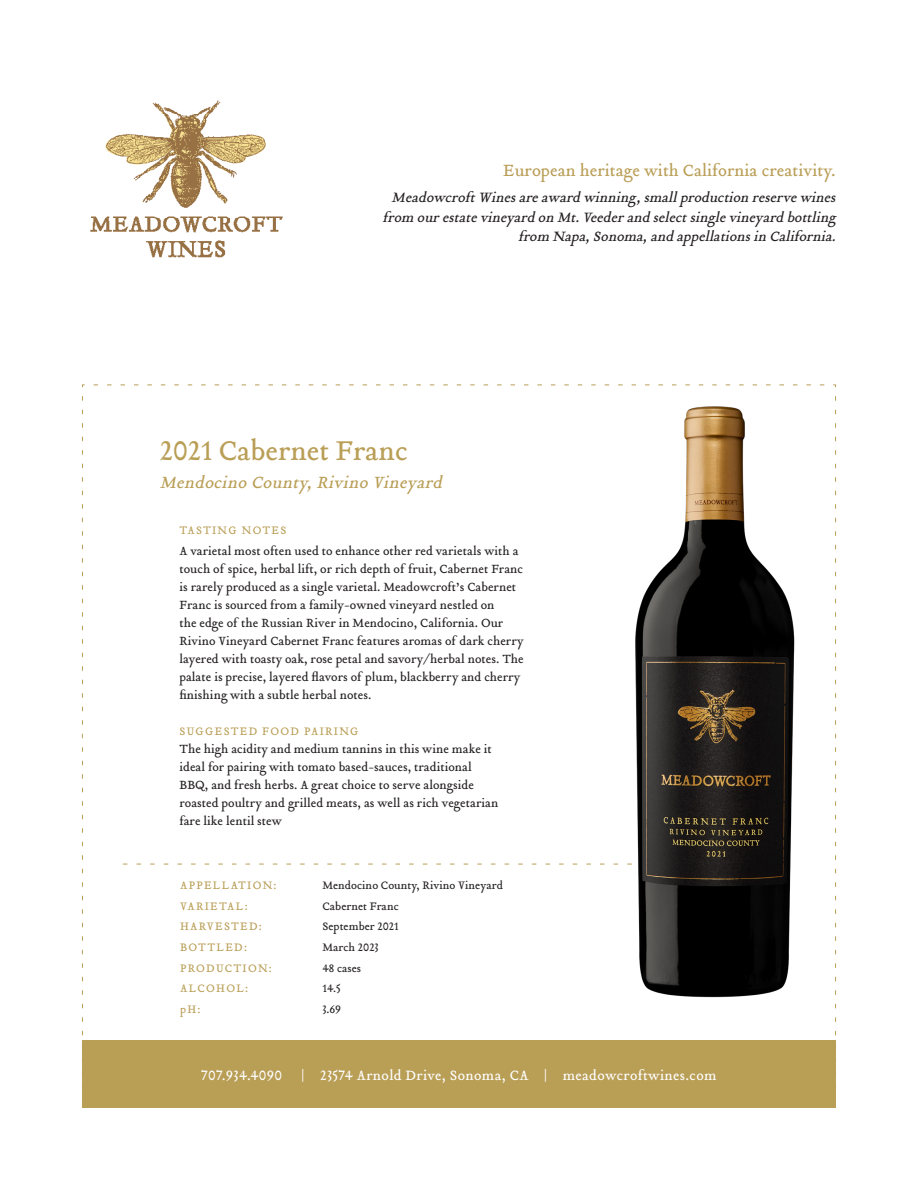
<style>
.page{position:relative;width:918px;height:1188px;background:#fff}
.page>*{position:absolute;margin:0;border:0;box-sizing:border-box;transform-origin:0 0}
.t1{font:30px "Tribute Roman";letter-spacing:-.005em;color:#b99e56}
.t2{font:18px "Tribute Roman";color:#b99e56}
.t3{font:italic 18px "Tribute Roman";color:#b99e56}
.t4{font:italic 15px/19.5px "Tribute Roman";color:#231f20;text-align:right}
.t5{font:15px "Tribute Roman";letter-spacing:.02em;color:#fff}
.t6{font:13.2px/18px "Tribute Roman";color:#231f20}
.t7{font:12px "Tribute Roman";letter-spacing:.1em;color:#b99e56}
.t8{font:12px "Tribute Roman";color:#231f20}
</style>
<div class="page">
<img style="left:90px;top:100px;width:193px;height:158px">
<svg style="left:123px;top:864px;width:496px;height:1px"></svg>
<div style="left:82px;top:1040px;width:754px;height:67px;background:#b99e56"></div>
<img style="left:619px;top:384px;width:179px;height:614px">
<h2 class="t2" style="left:503px;top:158px;width:334px">European heritage with California creativity.</h2>
<p class="t4" style="left:383px;top:188px;width:459px">MeadowcroftWinesareawardwinning,smallproduction reservewines from ourestatevineyardon Mt.Veederandselectsinglevineyardbottling from Nap a,Sonoma,andapp ellationsin California.</p>
<p class="t1" style="left:160px;top:431px;width:250px">2021 Cabernet Franc</p>
<p class="t3" style="left:160px;top:470px;width:289px">Mendocino County,Rivino Vineyard</p>
<p class="t7" style="left:179px;top:522px;width:109px">TASTING NOTES</p>
<p class="t6" style="left:179px;top:541px;width:341px">A varietal most often used to enhance other red varietals with a</p>
<p class="t6" style="left:179px;top:559px;width:345px">touch of spice, herbal lift, or rich depth of fruit, Cabernet Franc</p>
<p class="t6" style="left:179px;top:577px;width:346px">is rarely produced as a single varietal. Meadowcroft’s Cabernet Franc is sourced from a family-owned vineyard nestled on<br>the edge of the Russian River in Mendocino, California. Our Rivino Vineyard Cabernet Franc features aromas of dark cherry layered with toasty oak, rose petal and savory/herbal notes. The palate is precise, layered flavors of plum, blackberry and cherry finishing with a subtle herbal notes.</p>
<p class="t7" style="left:179px;top:723px;width:181px">SUGGESTED FOOD PAIRING</p>
<p class="t6" style="left:179px;top:740px;width:314px">The high acidity and medium tannins in this wine make it</p>
<p class="t6" style="left:179px;top:758px;width:294px">ideal for pairing with tomato based-sauces, traditional</p>
<p class="t6" style="left:179px;top:776px;width:296px">BBQ, and fresh herbs. A great choice to serve alongside</p>
<p class="t6" style="left:179px;top:794px;width:320px">roasted poultry and grilled meats, as well as rich vegetarian</p>
<p class="t6" style="left:179px;top:812px;width:104px">fare like lentil stew</p>
<p class="t7" style="left:180px;top:877px;width:98px">APPELLATION:</p>
<p class="t8" style="left:322px;top:877px;width:182px">Mendocino County, Rivino Vineyard</p>
<p class="t7" style="left:180px;top:898px;width:69px">VARIETAL:</p>
<p class="t8" style="left:322px;top:898px;width:78px">Cabernet Franc</p>
<p class="t7" style="left:180px;top:918px;width:83px">HARVESTED:</p>
<p class="t8" style="left:322px;top:918px;width:78px">September 2021</p>
<p class="t7" style="left:180px;top:939px;width:68px">BOTTLED:</p>
<p class="t8" style="left:322px;top:939px;width:58px">March 2023</p>
<p class="t7" style="left:180px;top:960px;width:93px">PRODUCTION:</p>
<p class="t8" style="left:322px;top:960px;width:40px">48 cases</p>
<p class="t7" style="left:180px;top:981px;width:70px">ALCOHOL:</p>
<p class="t8" style="left:322px;top:981px;width:20px">14.5</p>
<p class="t7" style="left:180px;top:1001px;width:22px">pH:</p>
<p class="t8" style="left:322px;top:1001px;width:20px">3.69</p>
<p class="t5" style="left:201px;top:1066px;width:517px">707.934.4090 | 23574 Arnold Drive, Sonoma, CA | meadowcroftwines.com</p>
</div>
